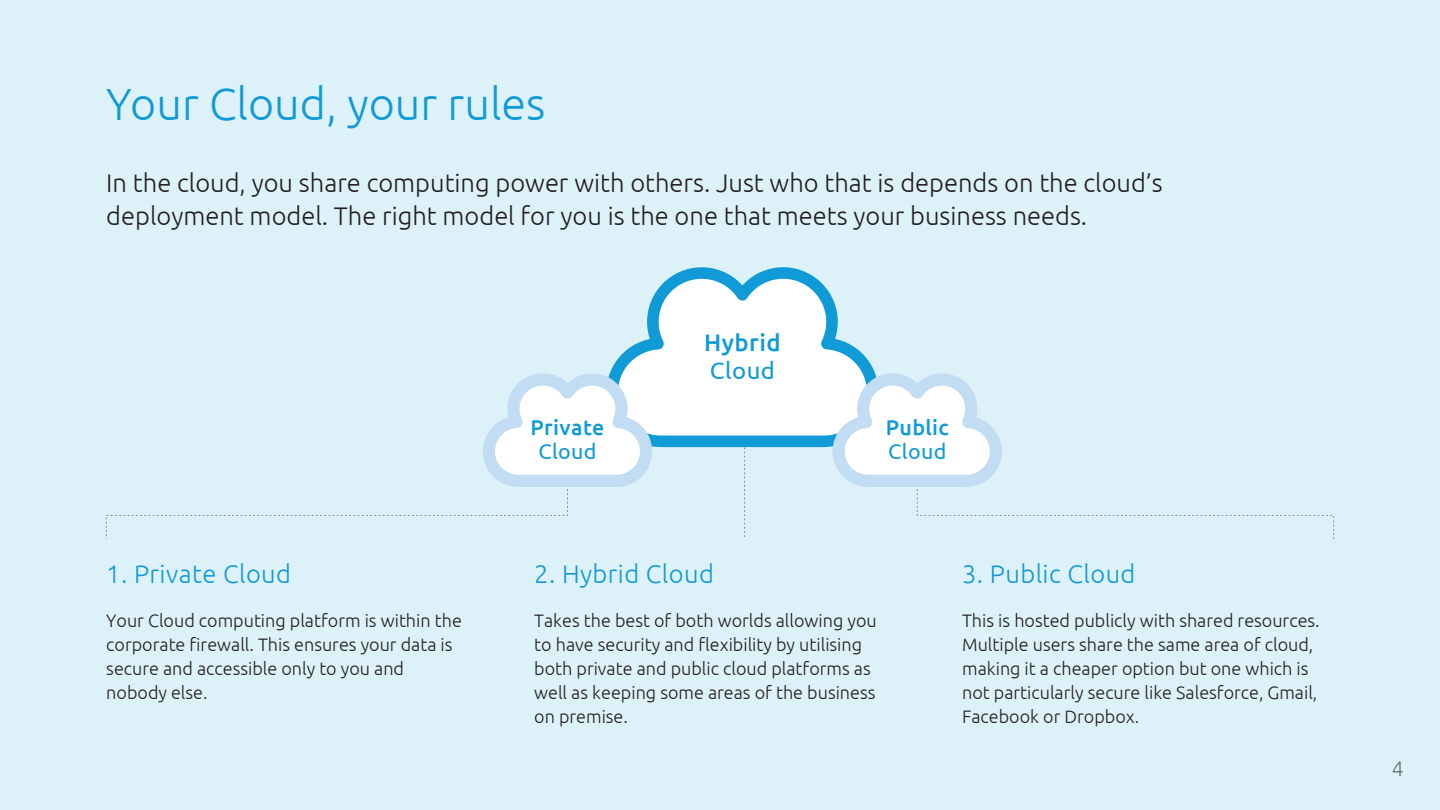
<style>
.page{position:relative;width:1440px;height:810px;background:#ddf1f9}
.page>*{position:absolute;margin:0;border:0;box-sizing:border-box;transform-origin:0 0}
.t1{font:300 45px "Ubuntu";color:#109ad6}
.t2{font:300 25.5px/33px "Ubuntu";color:#231f20}
.t3{font:300 25.5px "Ubuntu";letter-spacing:.015em;color:#109ad6}
.t4{font:500 24px "Ubuntu";letter-spacing:.015em;color:#109ad6}
.t5{font:24px "Ubuntu";letter-spacing:.015em;color:#109ad6}
.t6{font:500 21.45px "Ubuntu";letter-spacing:.015em;color:#109ad6}
.t7{font:21.45px "Ubuntu";letter-spacing:.015em;color:#109ad6}
.t8{font:300 21px "Ubuntu";color:#6d6e71}
.t9{font:300 18px/24px "Ubuntu";color:#231f20}
</style>
<div class="page">
<svg style="left:105px;top:515px;width:372px;height:25px"></svg>
<svg style="left:479px;top:267px;width:855px;height:272px"></svg>
<h1 class="t1" style="left:106px;top:77px;width:441px">Your Cloud, your rules</h1>
<h2 class="t2" style="left:106px;top:166px;width:1058px">In the cloud, you share computing power with others. Just who that is depends on the cloud’s deployment model. The right model for you is the one that meets your business needs.</h2>
<h2 class="t3" style="left:106px;top:559px;width:186px">1. Private Cloud</h2>
<p class="t9" style="left:106px;top:608px;width:357px">Your Cloud computing platform is within the corporate firewall. This ensures your data is secure and accessible only to you and nobody else.</p>
<p class="t6" style="left:530px;top:413px;width:75px">Private</p>
<p class="t7" style="left:538px;top:439px;width:60px">Cloud</p>
<h3 class="t4" style="left:704px;top:327px;width:78px">Hybrid</h3>
<h3 class="t5" style="left:710px;top:356px;width:66px">Cloud</h3>
<p class="t6" style="left:886px;top:413px;width:64px">Public</p>
<p class="t7" style="left:888px;top:439px;width:60px">Cloud</p>
<h2 class="t3" style="left:534px;top:559px;width:181px">2. Hybrid Cloud</h2>
<p class="t9" style="left:534px;top:608px;width:344px">Takes the best of both worlds allowing you to have security and flexibility by utilising both private and public cloud platforms as well as keeping some areas of the business on premise.</p>
<h2 class="t3" style="left:962px;top:559px;width:175px">3. Public Cloud</h2>
<p class="t9" style="left:962px;top:608px;width:359px">This is hosted publicly with shared resources.<br>Multiple users share the same area of cloud, making it a cheaper option but one which is not particularly secure like Salesforce, Gmail, Facebook or Dropbox.</p>
<p class="t8" style="left:1392px;top:756px;width:13px">4</p>
</div>
